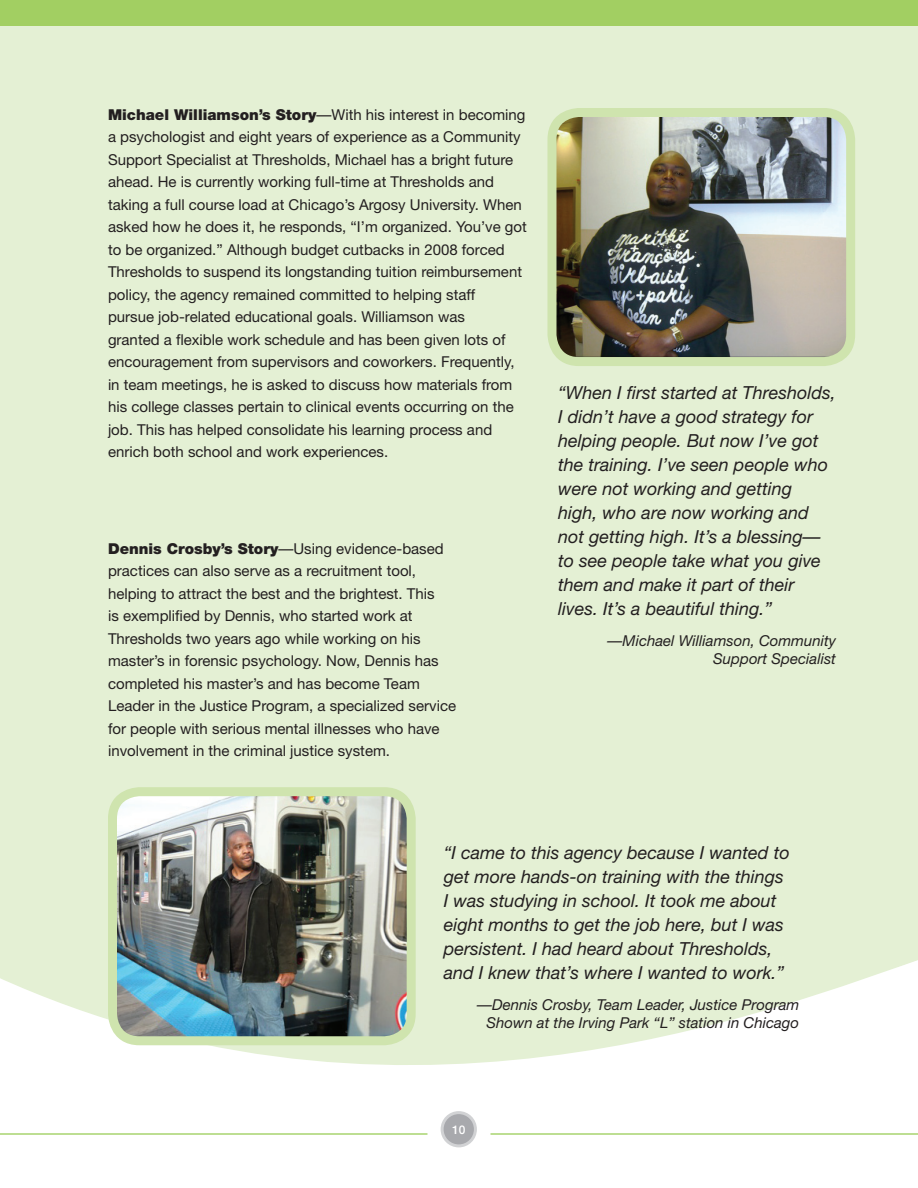
<style>
.page{position:relative;width:918px;height:1188px;background:#fff}
.page>*{position:absolute;margin:0;border:0;box-sizing:border-box;transform-origin:0 0}
.t1{font:italic 18px/24px "Helvetica Neue";color:#231f20}
.t2{font:15px/22.5px "Helvetica Neue";color:#231f20}
.t3{font:italic 15px/18px "Helvetica Neue";color:#231f20;text-align:right}
.t4{font:500 12px "Helvetica Neue";color:#fff}
.s1{font-weight:900}
</style>
<div class="page">
<div style="left:0;top:25px;width:918px;height:1037px;background:#e4f0d4"></div>
<div style="left:0;top:0;width:918px;height:25px;background:#a2cf62"></div>
<div style="left:442px;top:1113px;width:33px;height:33px;background:#a8a9ad;border-radius:50%"></div>
<div style="left:441px;top:1111px;width:36px;height:36px;border:3px solid #d1d2d4;border-radius:50%"></div>
<hr style="left:0;top:1133px;width:427px;height:2px;background:#8bc63e">
<hr style="left:490px;top:1133px;width:428px;height:2px;background:#8bc63e">
<img style="left:552px;top:112px;width:299px;height:245px">
<div style="left:548px;top:108px;width:307px;height:258px;border:9px solid #cfe4ae;border-radius:27px"></div>
<img style="left:112px;top:795px;width:299px;height:246px">
<div style="left:108px;top:787px;width:308px;height:258px;border:9px solid #cfe4ae;border-radius:27px"></div>
<p class="t2" style="left:108px;top:103px;width:420px"><span class="s1">Michael Williamson’s Story</span>—With his interest in becoming a psychologist and eight years of experience as a Community Support Specialist at Thresholds, Michael has a bright future ahead. He is currently working full-time at Thresholds and taking a full course load at Chicago’s Argosy University. When asked how he does it, he responds, “I’m organized. You’ve got to be organized.” Although budget cutbacks in 2008 forced Thresholds to suspend its longstanding tuition reimbursement policy, the agency remained committed to helping staff<br>pursue job-related educational goals. Williamson was<br>granted a flexible work schedule and has been given lots of encouragement from supervisors and coworkers. Frequently, in team meetings, he is asked to discuss how materials from his college classes pertain to clinical events occurring on the job. This has helped consolidate his learning process and enrich both school and work experiences.</p>
<p class="t2" style="left:108px;top:537px;width:350px"><span class="s1">Dennis Crosby’s Story</span>—Using evidence-based practices can also serve as a recruitment tool, helping to attract the best and the brightest. This<br>is exemplified by Dennis, who started work at Thresholds two years ago while working on his master’s in forensic psychology. Now, Dennis has completed his master’s and has become Team Leader in the Justice Program, a specialized service for people with serious mental illnesses who have involvement in the criminal justice system.</p>
<p class="t1" style="left:558px;top:380px;width:279px">“When I first started at Thresholds,<br>I didn’t have a good strategy for helping people. But now I’ve got the training. I’ve seen people who were not working and getting high, who are now working and not getting high. It’s a blessing— to see people take what you give them and make it part of their lives. It’s a beautiful thing.”</p>
<p class="t3" style="left:608px;top:632px;width:230px">—Michael Williamson, Community<br>Support Specialist</p>
<p class="t1" style="left:444px;top:840px;width:347px">“I came to this agency because I wanted to get more hands-on training with the things I was studying in school. It took me about eight months to get the job here, but I was persistent. I had heard about Thresholds, and I knew that’s where I wanted to work.”</p>
<p class="t3" style="left:477px;top:996px;width:324px">—Dennis Crosby, Team Leader, Justice Program<br>Shown at the Irving Park “L” station in Chicago</p>
<p class="t4" style="left:452px;top:1123px;width:15px">10</p>
</div>
